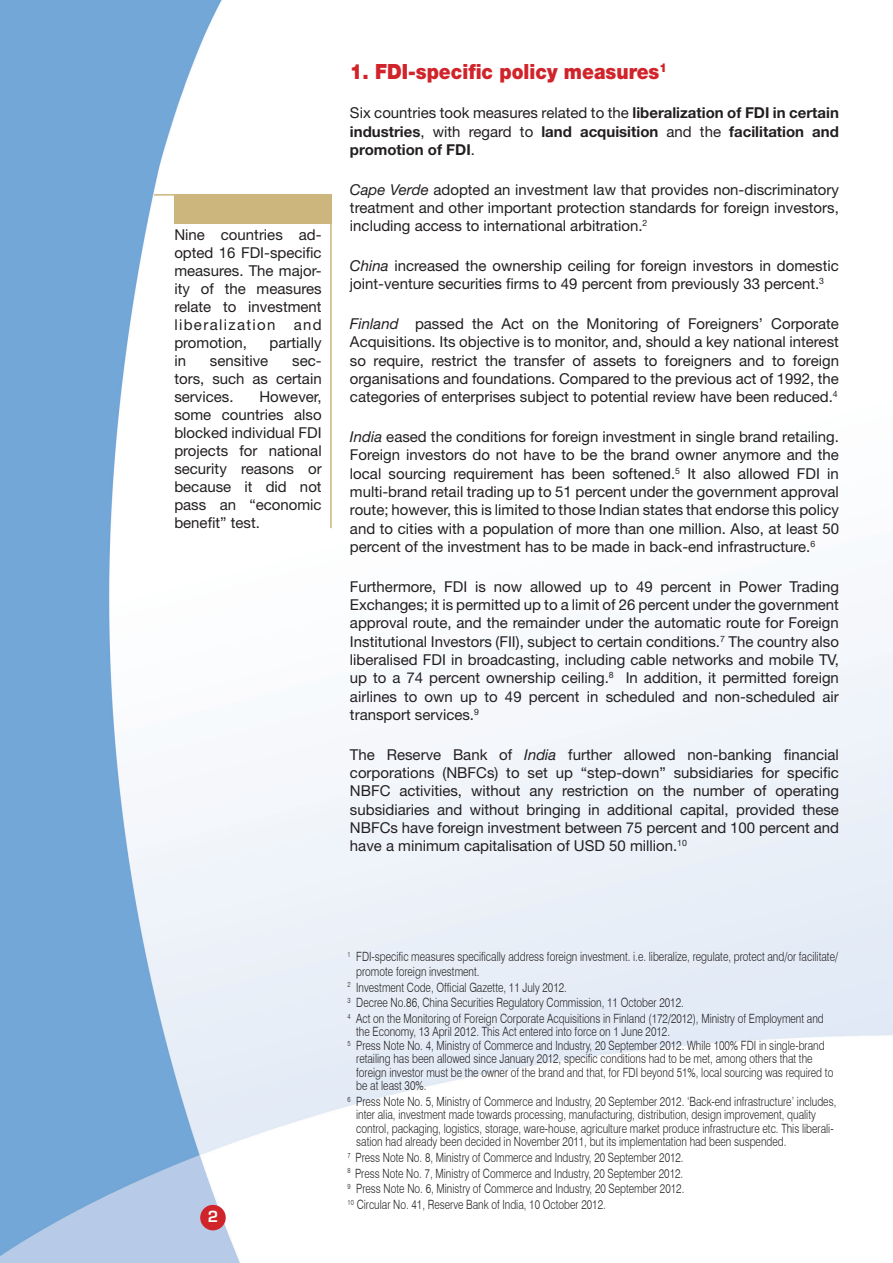
<style>
.page{position:relative;width:893px;height:1263px;background:#fff}
.page>*{position:absolute;margin:0;border:0;box-sizing:border-box;transform-origin:0 0}
.t1{font:900 21px "Helvetica Neue LT Std";color:#d1232a;scale:.9 1}
.t2{font:15px/18.3px "Helvetica Neue LT Std";color:#231f20;text-align:justify}
.t3{font:700 15px/18.3px "Helvetica Neue LT Std";color:#231f20;text-align:justify}
.t4{font:600 15px "Eurostile LT Std";color:#fff}
.t5{font:300 12.75px/13.5px "Swiss 721 BT";color:#231f20;scale:.8 1}
.s1{font-weight:400}
.s2{font-style:italic}
</style>
<div class="page">
<img style="left:0;top:0;width:893px;height:1263px">
<div style="left:200px;top:1205px;width:26px;height:25px;background:#d1232a;border-radius:50%"></div>
<hr style="left:154px;top:194px;width:178px;height:2px;background:#cdb67d">
<div style="left:174px;top:194px;width:158px;height:30px;background:#cdb67d"></div>
<hr style="left:330px;top:194px;width:2px;height:334px;background:#cdb67d">
<p class="t2" style="left:174px;top:226px;width:149px">Nine countries ad&shy;opted 16 FDI-specific measures. The major&shy;ity of the measures relate to investment liberalization and promotion,</p>
<p class="t2" style="left:269px;top:334px;width:54px">partially</p>
<p class="t2" style="left:174px;top:352px;width:13px">in</p>
<p class="t2" style="left:210px;top:352px;width:60px">sensitive</p>
<p class="t2" style="left:174px;top:352px;width:149px;text-indent:118px">sec&shy;tors, such as certain services.</p>
<p class="t2" style="left:174px;top:388px;width:149px;text-indent:85px">However, some countries also blocked individual FDI projects for national security reasons or because it did not pass an “economic benefit” test.</p>
<h1 class="t1" style="left:350px;top:59px;width:354px">1. FDI-specific policy measures<sup>1</sup></h1>
<p class="t3" style="left:350px;top:104px;width:490px"><span class="s1">Six countries took measures related to the</span> liberalization of FDI in certain industries<span class="s1">, with regard to</span> land acquisition <span class="s1">and the</span> facilitation and promotion of FDI<span class="s1">.</span></p>
<p class="t2" style="left:350px;top:180px;width:490px"><span class="s2">Cape Verde</span> adopted an investment law that provides non-discriminatory treatment and other important protection standards for foreign investors, including access to international arbitration.<sup>2</sup></p>
<p class="t2" style="left:350px;top:256px;width:490px"><span class="s2">China</span> increased the ownership ceiling for foreign investors in domestic joint-venture securities firms to 49 percent from previously 33 percent.<sup>3</sup></p>
<p class="t2" style="left:350px;top:314px;width:491px"><span class="s2">Finland</span> passed the Act on the Monitoring of Foreigners’ Corporate Acquisitions. Its objective is to monitor, and, should a key national interest so require, restrict the transfer of assets to foreigners and to foreign organisations and foundations. Compared to the previous act of 1992, the categories of enterprises subject to potential review have been reduced.<sup>4</sup></p>
<p class="t2" style="left:350px;top:427px;width:491px"><span class="s2">India</span> eased the conditions for foreign investment in single brand retailing.<br>Foreign investors do not have to be the brand owner anymore and the local sourcing requirement has been softened.<sup>5</sup> It also allowed FDI in multi-brand retail trading up to 51 percent under the government approval route; however, this is limited to those Indian states that endorse this policy and to cities with a population of more than one million. Also, at least 50 percent of the investment has to be made in back-end infrastructure.<sup>6</sup></p>
<p class="t2" style="left:350px;top:577px;width:491px">Furthermore, FDI is now allowed up to 49 percent in Power Trading Exchanges; it is permitted up to a limit of 26 percent under the government approval route, and the remainder under the automatic route for Foreign Institutional Investors (FII), subject to certain conditions.<sup>7</sup> The country also liberalised FDI in broadcasting, including cable networks and mobile TV, up to a 74 percent ownership ceiling.<sup>8</sup> In addition, it permitted foreign airlines to own up to 49 percent in scheduled and non-scheduled air transport services.<sup>9</sup></p>
<p class="t2" style="left:350px;top:745px;width:491px">The Reserve Bank of <span class="s2">India</span> further allowed non-banking financial corporations (NBFCs) to set up “step-down” subsidiaries for specific NBFC activities, without any restriction on the number of operating subsidiaries and without bringing in additional capital, provided these NBFCs have foreign investment between 75 percent and 100 percent and have a minimum capitalisation of USD 50 million.<sup>10</sup></p>
<p class="t4" style="left:208px;top:1207px;width:12px">2</p>
<p class="t5" style="left:348px;top:949px;width:614px"><sup>1</sup> FDI-specific measures specifically address foreign investment. i.e. liberalize, regulate, protect and/or facilitate/</p>
<p class="t5" style="left:356px;top:964px;width:156px">promote foreign investment.</p>
<p class="t5" style="left:348px;top:980px;width:276px"><sup>2</sup> Investment Code, Official Gazette, 11 July 2012.</p>
<p class="t5" style="left:348px;top:996px;width:422px"><sup>3</sup> Decree No.86, China Securities Regulatory Commission, 11 October 2012.</p>
<p class="t5" style="left:348px;top:1011px;width:597px"><sup>4</sup> Act on the Monitoring of Foreign Corporate Acquisitions in Finland (172/2012), Ministry of Employment and</p>
<p class="t5" style="left:356px;top:1025px;width:394px">the Economy, 13 April 2012. This Act entered into force on 1 June 2012.</p>
<p class="t5" style="left:348px;top:1038px;width:598px"><sup>5</sup> Press Note No. 4, Ministry of Commerce and Industry, 20 September 2012. While 100% FDI in single-brand</p>
<p class="t5" style="left:356px;top:1052px;width:572px">retailing has been allowed since January 2012, specific conditions had to be met, among others that the</p>
<p class="t5" style="left:356px;top:1065px;width:598px">foreign investor must be the owner of the brand and that, for FDI beyond 51%, local sourcing was required to</p>
<p class="t5" style="left:356px;top:1079px;width:89px">be at least 30%.</p>
<p class="t5" style="left:356px;top:1094px;width:602px;text-indent:-9px"><sup>6</sup> Press Note No. 5, Ministry of Commerce and Industry, 20 September 2012. ‘Back-end infrastructure’ includes, inter alia, investment made towards processing, manufacturing, distribution, design improvement, quality control, packaging, logistics, storage, ware-house, agriculture market produce infrastructure etc. This liberali&shy;sation had already been decided in November 2011, but its implementation had been suspended.</p>
<p class="t5" style="left:348px;top:1150px;width:422px;line-height:15.6px;text-align:justify"><sup>7</sup> Press Note No. 8, Ministry of Commerce and Industry, 20 September 2012.<br><sup>8</sup> Press Note No. 7, Ministry of Commerce and Industry, 20 September 2012.<br><sup>9</sup> Press Note No. 6, Ministry of Commerce and Industry, 20 September 2012.<br><sup>10</sup> Circular No. 41, Reserve Bank of India, 10 October 2012.</p>
</div>
